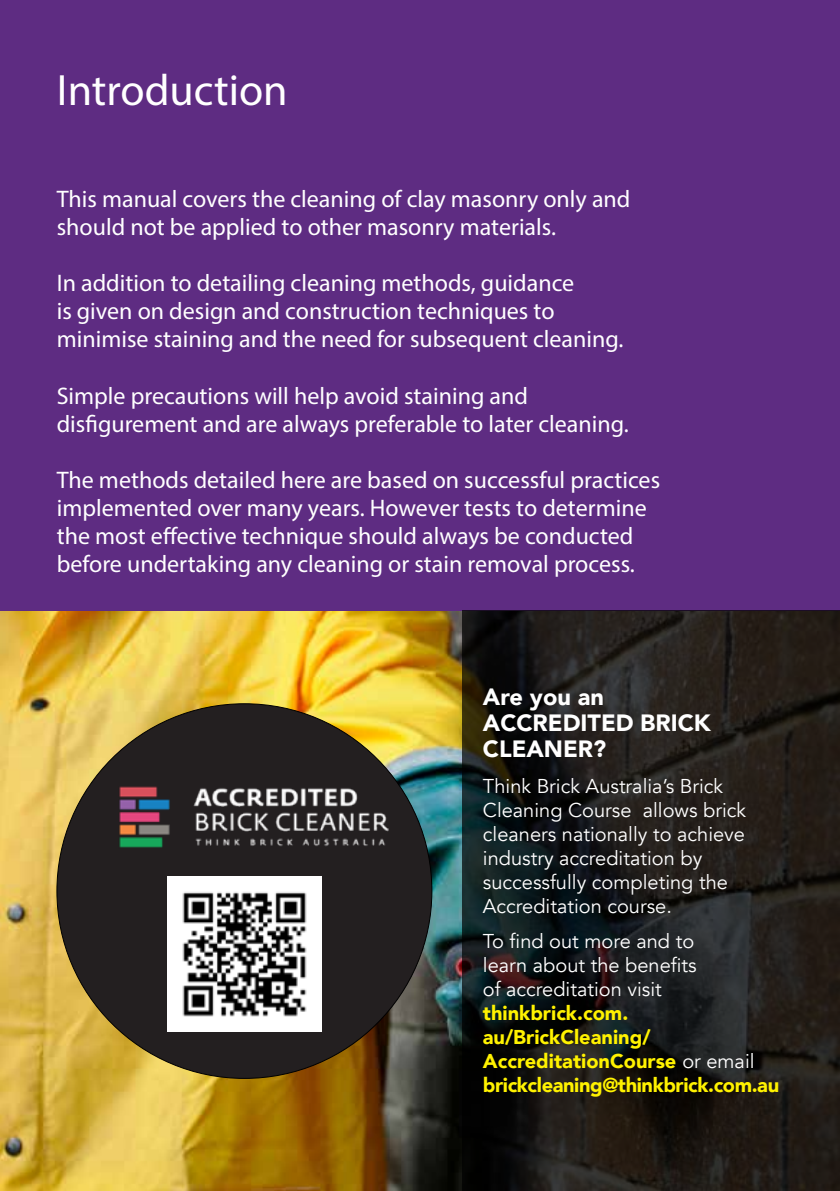
<style>
.page{position:relative;width:840px;height:1191px;background:#fff}
.page>*{position:absolute;margin:0;border:0;box-sizing:border-box;transform-origin:0 0}
.t1{font:44px "Myriad Pro";color:#fff}
.t2{font:24px/28px "Myriad Pro";color:#fff}
.t3{font:900 23.6px/26px "Avenir";color:#fff}
.t4{font:20px/24px "Avenir";color:#fff}
.t5{font:900 20px/24px "Avenir";color:#fff200}
.s1{font-weight:400;color:#fff}
</style>
<div class="page">
<img style="left:0;top:610px;width:462px;height:581px">
<div style="left:0;top:0;width:839px;height:610px;background:#5e2c82"></div>
<div style="left:57px;top:703px;width:374px;height:375px;background:#231f20;border-radius:50%"></div>
<img style="left:93px;top:703px;width:332px;height:270px">
<svg style="left:462px;top:610px;width:377px;height:581px;background:#1c1b18"></svg>
<img style="left:167px;top:876px;width:154px;height:155px">
<h1 class="t1" style="left:57px;top:63px;width:232px">Introduction</h1>
<p class="t2" style="left:57px;top:185px;width:575px">This manual covers the cleaning of clay masonry only and should not be applied to other masonry materials.</p>
<p class="t2" style="left:57px;top:269px;width:568px">In addition to detailing cleaning methods, guidance<br>is given on design and construction techniques to minimise staining and the need for subsequent cleaning.</p>
<p class="t2" style="left:57px;top:381px;width:573px">Simple precautions will help avoid staining and disfigurement and are always preferable to later cleaning.</p>
<p class="t2" style="left:57px;top:465px;width:604px">The methods detailed here are based on successful practices implemented over many years. However tests to determine the most effective technique should always be conducted before undertaking any cleaning or stain removal process.</p>
<p class="t3" style="left:482px;top:683px;width:229px">Are you an<br>ACCREDITED BRICK<br>CLEANER?</p>
<p class="t4" style="left:482px;top:774px;width:264px">Think Brick Australia’s Brick<br>Cleaning Course allows brick cleaners nationally to achieve industry accreditation by successfully completing the<br>Accreditation course.</p>
<p class="t4" style="left:482px;top:929px;width:215px">To find out more and to learn about the benefits of accreditation visit</p>
<p class="t5" style="left:482px;top:1000px;width:297px">thinkbrick.com. au/BrickCleaning/<br>AccreditationCourse <span class="s1">or email </span>brickcleaning@thinkbrick.com.au</p>
</div>
